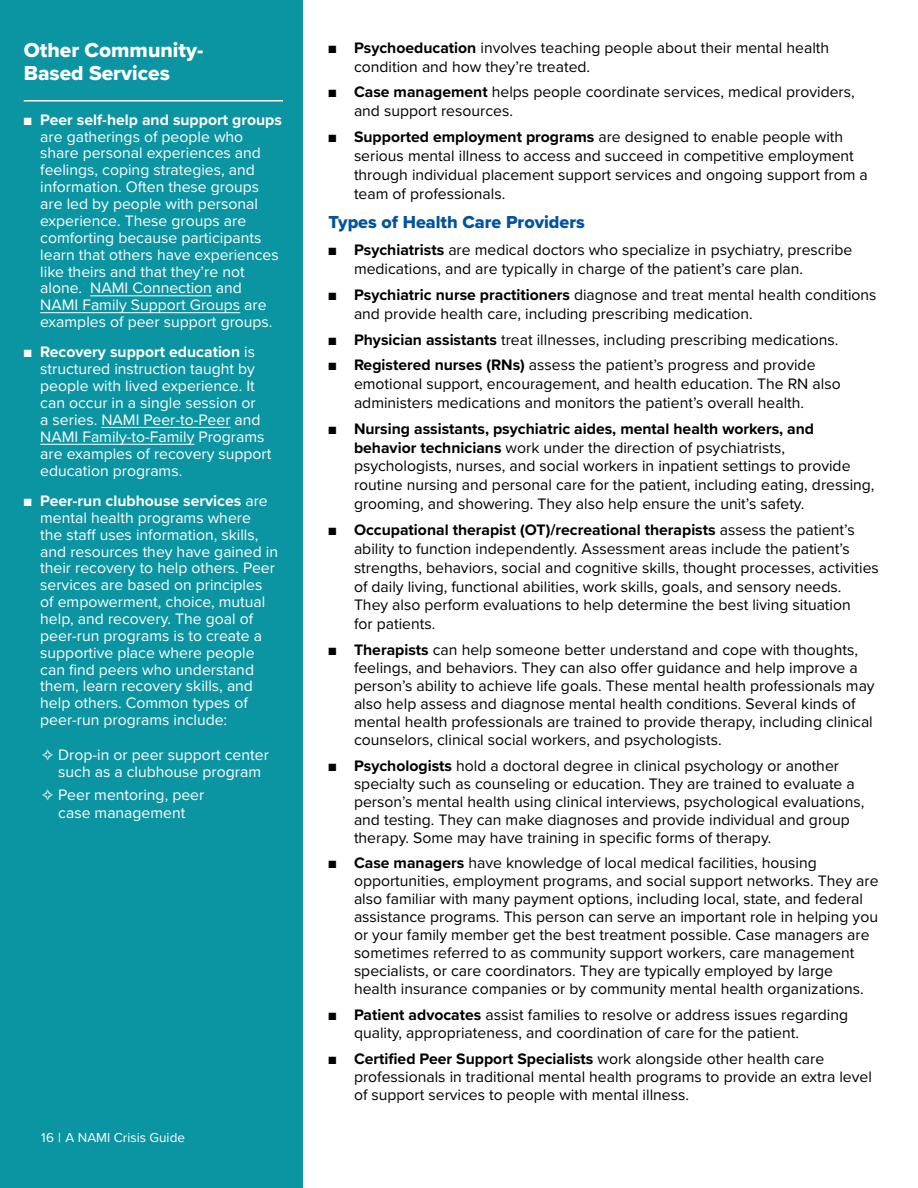
<style>
.page{position:relative;width:918px;height:1188px;background:#fff}
.page>*{position:absolute;margin:0;border:0;box-sizing:border-box;transform-origin:0 0}
.t1{font:21px/22.6px "Proxima Nova Extrabld";color:#fff}
.t2{font:18px "Proxima Nova Extrabld";color:#00539f}
.t3{font:15.75px/18px "Proxima Nova";color:#000}
.t4{font:15.75px/16.8px "Proxima Nova";color:#fff}
.t5{font:13.5px "Proxima Nova";color:#fff}
.s1{font-weight:700}
</style>
<div class="page">
<div style="left:0;top:0;width:302px;height:1188px;background:#0b95a3"></div>
<hr style="left:24px;top:100px;width:259px;height:2px;background:#fff">
<hr style="left:90px;top:295px;width:122px;height:1px;background:#fff">
<hr style="left:40px;top:312px;width:200px;height:1px;background:#fff">
<hr style="left:101px;top:427px;width:130px;height:1px;background:#fff">
<hr style="left:40px;top:444px;width:154px;height:1px;background:#fff">
<h1 class="t1" style="left:24px;top:38px;width:181px">Other Community-<br>Based Services</h1>
<p class="t4" style="left:40px;top:110px;width:243px;text-indent:-16px">■ <span class="s1">Peer self-help and support groups </span>are gatherings of people who share personal experiences and feelings, coping strategies, and information. Often these groups are led by people with personal experience. These groups are comforting because participants learn that others have experiences like theirs and that they’re not alone. NAMI Connection and<br>NAMI Family Support Groups are examples of peer support groups.</p>
<p class="t4" style="left:40px;top:343px;width:233px;text-indent:-16px">■ <span class="s1">Recovery support education</span> is structured instruction taught by people with lived experience. It can occur in a single session or<br>a series. NAMI Peer-to-Peer and<br>NAMI Family-to-Family Programs are examples of recovery support education programs.</p>
<p class="t4" style="left:40px;top:492px;width:239px;text-indent:-16px">■ <span class="s1">Peer-run clubhouse services</span> are mental health programs where<br>the staff uses information, skills, and resources they have gained in their recovery to help others. Peer services are based on principles of empowerment, choice, mutual help, and recovery. The goal of peer-run programs is to create a supportive place where people can find peers who understand them, learn recovery skills, and help others. Common types of peer-run programs include:</p>
<p class="t4" style="left:58px;top:746px;width:212px">Drop-in or peer support center such as a clubhouse program</p>
<p class="t4" style="left:58px;top:785px;width:148px;line-height:18px">Peer mentoring, peer case management</p>
<p class="t5" style="left:41px;top:1128px;width:145px">16 | A NAMI Crisis Guide</p>
<p class="t3" style="left:354px;top:38px;width:477px;line-height:18.9px;text-indent:-26px">■ <span class="s1">Psychoeducation</span> involves teaching people about their mental health condition and how they’re treated.</p>
<p class="t3" style="left:354px;top:82px;width:502px;line-height:18.9px;text-indent:-26px">■ <span class="s1">Case management</span> helps people coordinate services, medical providers, and support resources.</p>
<p class="t3" style="left:354px;top:127px;width:515px;line-height:18.9px;text-indent:-26px">■ <span class="s1">Supported employment programs</span> are designed to enable people with serious mental illness to access and succeed in competitive employment through individual placement support services and ongoing support from a team of professionals.</p>
<p class="t2" style="left:328px;top:208px;width:258px">Types of Health Care Providers</p>
<p class="t3" style="left:354px;top:240px;width:500px;line-height:18.9px;text-indent:-26px">■ <span class="s1">Psychiatrists</span> are medical doctors who specialize in psychiatry, prescribe medications, and are typically in charge of the patient’s care plan.</p>
<p class="t3" style="left:354px;top:285px;width:524px;line-height:18.9px;text-indent:-26px">■ <span class="s1">Psychiatric nurse practitioners</span> diagnose and treat mental health conditions and provide health care, including prescribing medication.</p>
<p class="t3" style="left:328px;top:330px;width:512px">■ <span class="s1">Physician assistants</span> treat illnesses, including prescribing medications.</p>
<p class="t3" style="left:354px;top:355px;width:488px;line-height:18.9px;text-indent:-26px">■ <span class="s1">Registered nurses (RNs)</span> assess the patient’s progress and provide emotional support, encouragement, and health education. The RN also administers medications and monitors the patient’s overall health.</p>
<p class="t3" style="left:354px;top:418px;width:522px;line-height:18.9px;text-indent:-26px">■ <span class="s1">Nursing assistants, psychiatric aides, mental health workers, and behavior technicians</span> work under the direction of psychiatrists, psychologists, nurses, and social workers in inpatient settings to provide routine nursing and personal care for the patient, including eating, dressing, grooming, and showering. They also help ensure the unit’s safety.</p>
<p class="t3" style="left:354px;top:519px;width:526px;line-height:18.9px;text-indent:-26px">■ <span class="s1">Occupational therapist (OT)/recreational therapists</span> assess the patient’s ability to function independently. Assessment areas include the patient’s strengths, behaviors, social and cognitive skills, thought processes, activities of daily living, functional abilities, work skills, goals, and sensory needs.<br>They also perform evaluations to help determine the best living situation<br>for patients.</p>
<p class="t3" style="left:354px;top:640px;width:522px;text-indent:-26px">■ <span class="s1">Therapists</span> can help someone better understand and cope with thoughts, feelings, and behaviors. They can also offer guidance and help improve a person’s ability to achieve life goals. These mental health professionals may also help assess and diagnose mental health conditions. Several kinds of mental health professionals are trained to provide therapy, including clinical counselors, clinical social workers, and psychologists.</p>
<p class="t3" style="left:354px;top:756px;width:512px;text-indent:-26px">■ <span class="s1">Psychologists</span> hold a doctoral degree in clinical psychology or another specialty such as counseling or education. They are trained to evaluate a person’s mental health using clinical interviews, psychological evaluations, and testing. They can make diagnoses and provide individual and group therapy. Some may have training in specific forms of therapy.</p>
<p class="t3" style="left:354px;top:853px;width:526px;text-indent:-26px">■ <span class="s1">Case managers</span> have knowledge of local medical facilities, housing opportunities, employment programs, and social support networks. They are also familiar with many payment options, including local, state, and federal assistance programs. This person can serve an important role in helping you or your family member get the best treatment possible. Case managers are sometimes referred to as community support workers, care management specialists, or care coordinators. They are typically employed by large health insurance companies or by community mental health organizations.</p>
<p class="t3" style="left:354px;top:1005px;width:496px;text-indent:-26px">■ <span class="s1">Patient advocates</span> assist families to resolve or address issues regarding quality, appropriateness, and coordination of care for the patient.</p>
<p class="t3" style="left:354px;top:1049px;width:519px;text-indent:-26px">■ <span class="s1">Certified Peer Support Specialists</span> work alongside other health care professionals in traditional mental health programs to provide an extra level of support services to people with mental illness.</p>
</div>
